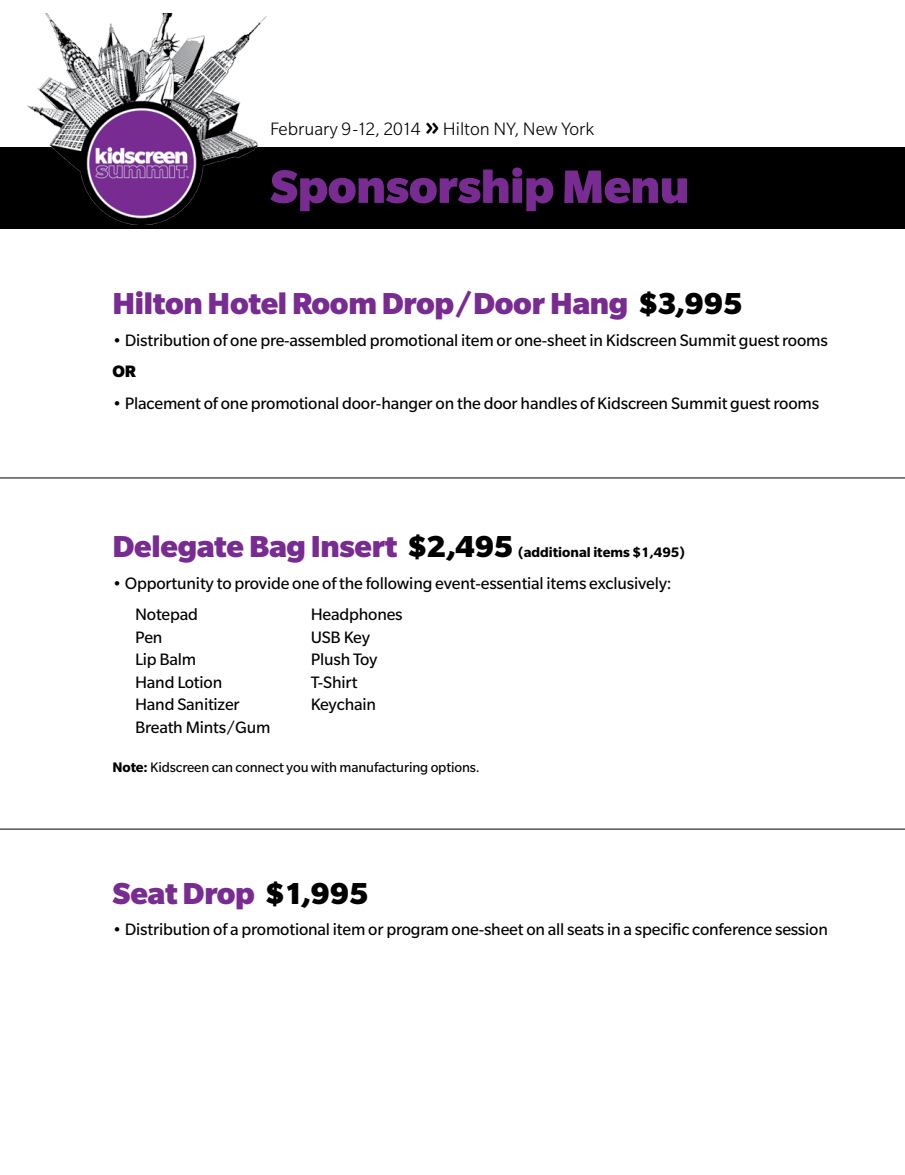
<style>
.page{position:relative;width:905px;height:1175px;background:#fff}
.page>*{position:absolute;margin:0;border:0;box-sizing:border-box;transform-origin:0 0}
.t1{font:900 51px "Slate Std";letter-spacing:-.01em;color:#782b90}
.t2{font:900 33px "Slate Std";letter-spacing:-.01em;color:#782b90}
.t3{font:300 19.5px "Slate Std";color:#000}
.t4{font:18px/31.5px "Slate Std";letter-spacing:-.01em;color:#000}
.t5{font:900 18px "Slate Std";color:#000}
.t6{font:15px "Slate Std";letter-spacing:-.01em;color:#000}
.t7{font:700 15px "Slate Std";color:#000}
.s1{font-weight:700;font-size:27px}
.s2{color:#000}
.s3{font-weight:900;font-size:33px;color:#782b90}
.s4{font-weight:900;font-size:33px}
.s5{font-weight:700}
</style>
<div class="page">
<div style="left:0;top:147px;width:904px;height:81px;background:#000"></div>
<img style="left:27px;top:14px;width:240px;height:210px">
<hr style="left:0;top:477px;width:904px;height:1px;background:#000">
<hr style="left:0;top:828px;width:904px;height:1px;background:#000">
<p class="t3" style="left:270px;top:119px;width:326px">February 9-12, 2014 <span class="s1">»</span> Hilton NY, New York</p>
<h1 class="t1" style="left:270px;top:159px;width:421px">Sponsorship Menu</h1>
<h2 class="t2" style="left:112px;top:286px;width:631px">Hilton Hotel Room Drop/Door Hang <span class="s2">$3,995</span></h2>
<p class="t4" style="left:112px;top:324px;width:716px">• Distribution of one pre-assembled promotional item or one-sheet in Kidscreen Summit guest rooms</p>
<p class="t5" style="left:112px;top:362px;width:25px">OR</p>
<p class="t4" style="left:112px;top:387px;width:708px">• Placement of one promotional door-hanger on the door handles of Kidscreen Summit guest rooms</p>
<p class="t7" style="left:112px;top:544px;width:573px"><span class="s3">Delegate Bag Insert</span> <span class="s4">$2,495</span> (additional items $1,495)</p>
<p class="t4" style="left:135px;top:567px;width:538px;text-indent:-22px">• Opportunity to provide one of the following event-essential items exclusively:<br>Notepad</p>
<p class="t4" style="left:310px;top:598px;width:94px">Headphones</p>
<p class="t4" style="left:135px;top:621px;width:29px">Pen</p>
<p class="t4" style="left:310px;top:621px;width:61px">USB Key</p>
<p class="t4" style="left:135px;top:643px;width:63px">Lip Balm</p>
<p class="t4" style="left:310px;top:643px;width:68px">Plush Toy</p>
<p class="t4" style="left:135px;top:666px;width:89px">Hand Lotion</p>
<p class="t4" style="left:310px;top:666px;width:48px">T-Shirt</p>
<p class="t4" style="left:135px;top:688px;width:106px">Hand Sanitizer</p>
<p class="t4" style="left:310px;top:688px;width:67px">Keychain</p>
<p class="t4" style="left:135px;top:711px;width:137px">Breath Mints/Gum</p>
<p class="t6" style="left:112px;top:759px;width:369px"><span class="s5">Note:</span> Kidscreen can connect you with manufacturing options.</p>
<h2 class="t2" style="left:112px;top:875px;width:257px">Seat Drop <span class="s2">$1,995</span></h2>
<p class="t4" style="left:112px;top:913px;width:716px">• Distribution of a promotional item or program one-sheet on all seats in a specific conference session</p>
</div>
